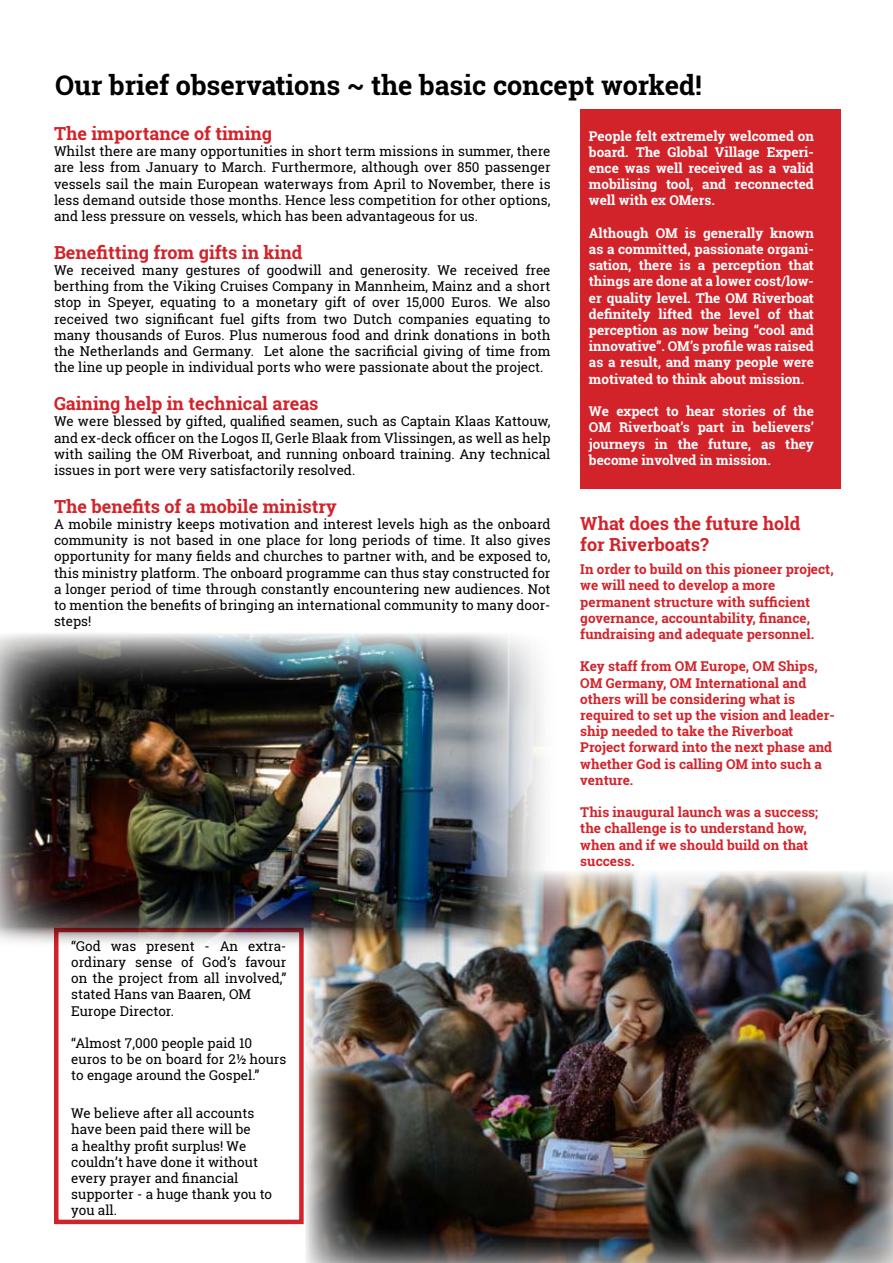
<style>
.page{position:relative;width:893px;height:1263px;background:#fff}
.page>*{position:absolute;margin:0;border:0;box-sizing:border-box;transform-origin:0 0}
.t1{font:700 27px "Roboto Slab";color:#000}
.t2{font:700 18px/21.6px "Roboto Slab";color:#d2232a}
.t3{font:13.5px/16.2px "Roboto Slab";color:#000;text-align:justify}
.t4{font:700 13.5px/16.2px "Roboto Slab";color:#fff;text-align:justify}
.t5{font:700 13.5px/16.2px "Roboto Slab";color:#d2232a}
</style>
<div class="page">
<div style="left:581px;top:108px;width:260px;height:381px;background:#d2232a"></div>
<div style="left:54px;top:928px;width:250px;height:296px;border:4px solid #d2232a"></div>
<img style="left:305px;top:871px;width:588px;height:392px">
<img style="left:0;top:633px;width:568px;height:319px">
<h1 class="t1" style="left:55px;top:67px;width:648px">Our brief observations ~ the basic concept worked!</h1>
<h2 class="t2" style="left:54px;top:123px;width:220px">The importance of timing</h2>
<p class="t3" style="left:54px;top:143px;width:498px">Whilst there are many opportunities in short term missions in summer, there are less from January to March. Furthermore, although over 850 passenger vessels sail the main European waterways from April to November, there is less demand outside those months. Hence less competition for other options, and less pressure on vessels, which has been advantageous for us.</p>
<h2 class="t2" style="left:54px;top:241px;width:250px">Benefitting from gifts in kind</h2>
<p class="t3" style="left:54px;top:262px;width:498px">We received many gestures of goodwill and generosity. We received free berthing from the Viking Cruises Company in Mannheim, Mainz and a short stop in Speyer, equating to a monetary gift of over 15,000 Euros. We also received two significant fuel gifts from two Dutch companies equating to many thousands of Euros. Plus numerous food and drink donations in both the Netherlands and Germany. Let alone the sacrificial giving of time from the line up people in individual ports who were passionate about the project.</p>
<h2 class="t2" style="left:54px;top:393px;width:266px">Gaining help in technical areas</h2>
<p class="t3" style="left:54px;top:413px;width:498px">We were blessed by gifted, qualified seamen, such as Captain Klaas Kattouw, and ex-deck officer on the Logos II, Gerle Blaak from Vlissingen, as well as help with sailing the OM Riverboat, and running onboard training. Any technical issues in port were very satisfactorily resolved.</p>
<h2 class="t2" style="left:54px;top:495px;width:284px">The benefits of a mobile ministry</h2>
<p class="t3" style="left:54px;top:516px;width:498px">A mobile ministry keeps motivation and interest levels high as the onboard community is not based in one place for long periods of time. It also gives opportunity for many fields and churches to partner with, and be exposed to, this ministry platform. The onboard programme can thus stay constructed for a longer period of time through constantly encountering new audiences. Not to mention the benefits of bringing an international community to many door&shy;steps!</p>
<p class="t4" style="left:589px;top:127px;width:227px">People felt extremely welcomed on board. The Global Village Experi&shy;ence was well received as a valid mobilising tool, and reconnected well with ex OMers.</p>
<p class="t4" style="left:589px;top:225px;width:227px">Although OM is generally known as a committed, passionate organi&shy;sation, there is a perception that things are done at a lower cost/low&shy;er quality level. The OM Riverboat definitely lifted the level of that perception as now being “cool and innovative”. OM’s profile was raised as a result, and many people were motivated to think about mission.</p>
<p class="t4" style="left:589px;top:403px;width:227px">We expect to hear stories of the OM Riverboat’s part in believers’ journeys in the future, as they become involved in mission.</p>
<h2 class="t2" style="left:580px;top:512px;width:222px">What does the future hold for Riverboats?</h2>
<p class="t5" style="left:580px;top:561px;width:255px">In order to build on this pioneer project, we will need to develop a more permanent structure with sufficient governance, accountability, finance, fundraising and adequate personnel.</p>
<p class="t5" style="left:580px;top:658px;width:256px">Key staff from OM Europe, OM Ships,<br>OM Germany, OM International and others will be considering what is required to set up the vision and leader&shy;ship needed to take the Riverboat<br>Project forward into the next phase and whether God is calling OM into such a venture.</p>
<p class="t5" style="left:580px;top:804px;width:239px">This inaugural launch was a success; the challenge is to understand how, when and if we should build on that success.</p>
<p class="t3" style="left:71px;top:937px;width:217px;text-align:left">“God was present - An extra&shy;ordinary sense of God’s favour on the project from all involved,” stated Hans van Baaren, OM<br>Europe Director.</p>
<p class="t3" style="left:71px;top:1035px;width:217px;text-align:left">“Almost 7,000 people paid 10 euros to be on board for 2½ hours to engage around the Gospel.”</p>
<p class="t3" style="left:71px;top:1105px;width:202px;text-align:left">We believe after all accounts have been paid there will be<br>a healthy profit surplus! We couldn’t have done it without every prayer and financial supporter - a huge thank you to you all.</p>
</div>
